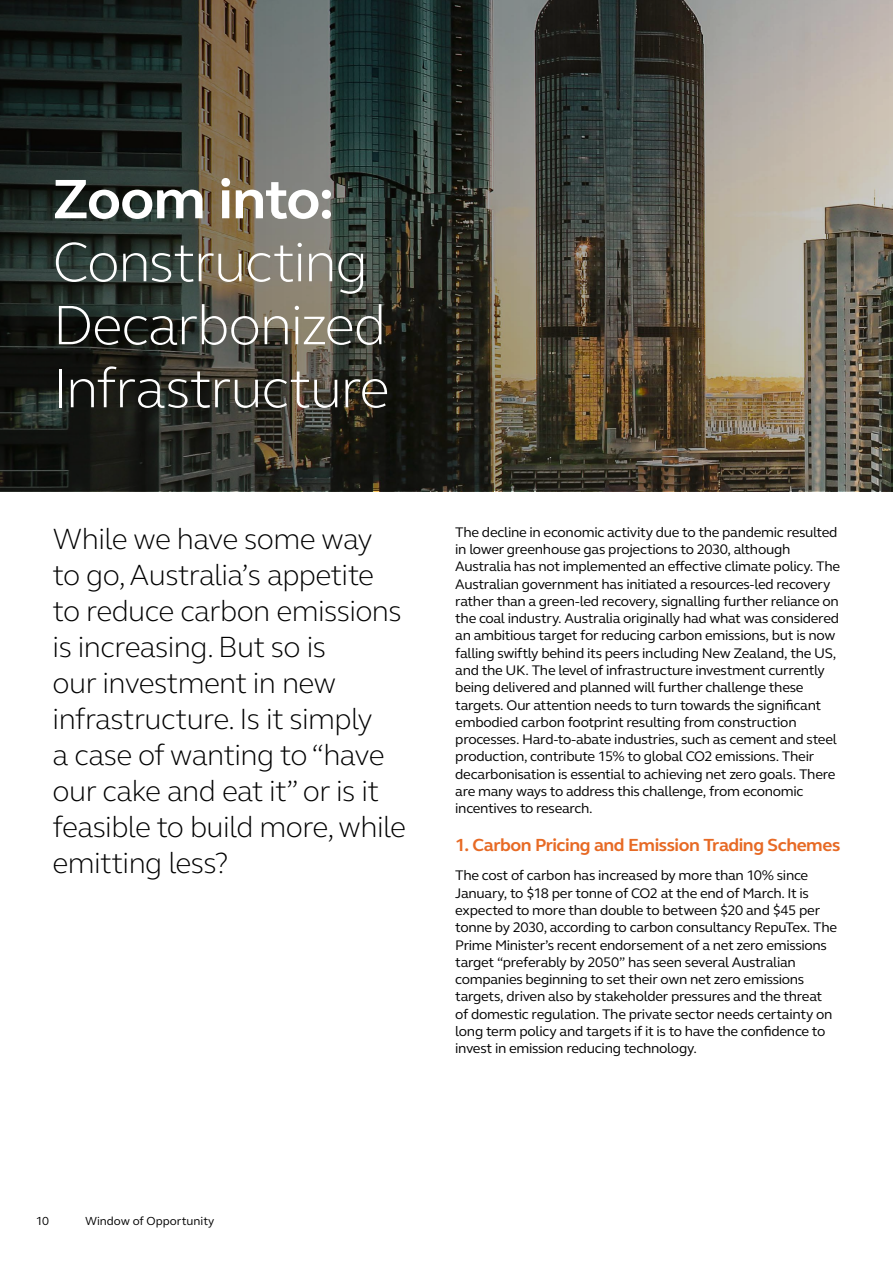
<style>
.page{position:relative;width:893px;height:1263px;background:#fff}
.page>*{position:absolute;margin:0;border:0;box-sizing:border-box;transform-origin:0 0}
.t1{font:300 57px/63px "FS Elliot Pro";letter-spacing:-.025em;color:#fff}
.t2{font:700 57px "FS Elliot Pro";letter-spacing:-.025em;color:#fff}
.t3{font:300 30px/36px "FS Elliot Pro";letter-spacing:-.02em;color:#000}
.t4{font:700 18px "FS Elliot Pro";letter-spacing:-.025em;color:#e76a25}
.t5{font:14.25px/17.2px "FS Elliot Pro";letter-spacing:-.02em;color:#000}
.t6{font:12px "FS Elliot Pro";color:#000}
</style>
<div class="page">
<img style="left:0;top:0;width:893px;height:491px">
<h1 class="t2" style="left:53px;top:161px;width:283px">Zoom into:</h1>
<h1 class="t1" style="left:53px;top:229px;width:338px">Constructing<br>Decarbonized<br>Infrastructure</h1>
<p class="t3" style="left:53px;top:520px;width:355px">While we have some way to go, Australia’s appetite to reduce carbon emissions is increasing. But so is<br>our investment in new infrastructure. Is it simply<br>a case of wanting to “have our cake and eat it” or is it feasible to build more, while emitting less?</p>
<p class="t5" style="left:455px;top:523px;width:386px">The decline in economic activity due to the pandemic resulted in lower greenhouse gas projections to 2030, although Australia has not implemented an effective climate policy. The Australian government has initiated a resources-led recovery rather than a green-led recovery, signalling further reliance on the coal industry. Australia originally had what was considered an ambitious target for reducing carbon emissions, but is now falling swiftly behind its peers including New Zealand, the US, and the UK. The level of infrastructure investment currently being delivered and planned will further challenge these targets. Our attention needs to turn towards the significant embodied carbon footprint resulting from construction processes. Hard-to-abate industries, such as cement and steel production, contribute 15% to global CO2 emissions. Their decarbonisation is essential to achieving net zero goals. There are many ways to address this challenge, from economic incentives to research.</p>
<p class="t4" style="left:455px;top:833px;width:387px">1. Carbon Pricing and Emission Trading Schemes</p>
<p class="t5" style="left:455px;top:867px;width:383px">The cost of carbon has increased by more than 10% since January, to $18 per tonne of CO2 at the end of March. It is expected to more than double to between $20 and $45 per tonne by 2030, according to carbon consultancy RepuTex. The Prime Minister’s recent endorsement of a net zero emissions target “preferably by 2050” has seen several Australian companies beginning to set their own net zero emissions targets, driven also by stakeholder pressures and the threat of domestic regulation. The private sector needs certainty on long term policy and targets if it is to have the confidence to invest in emission reducing technology.</p>
<p class="t6" style="left:36px;top:1213px;width:15px">10</p>
<p class="t6" style="left:85px;top:1213px;width:131px">Window of Opportunity</p>
</div>
